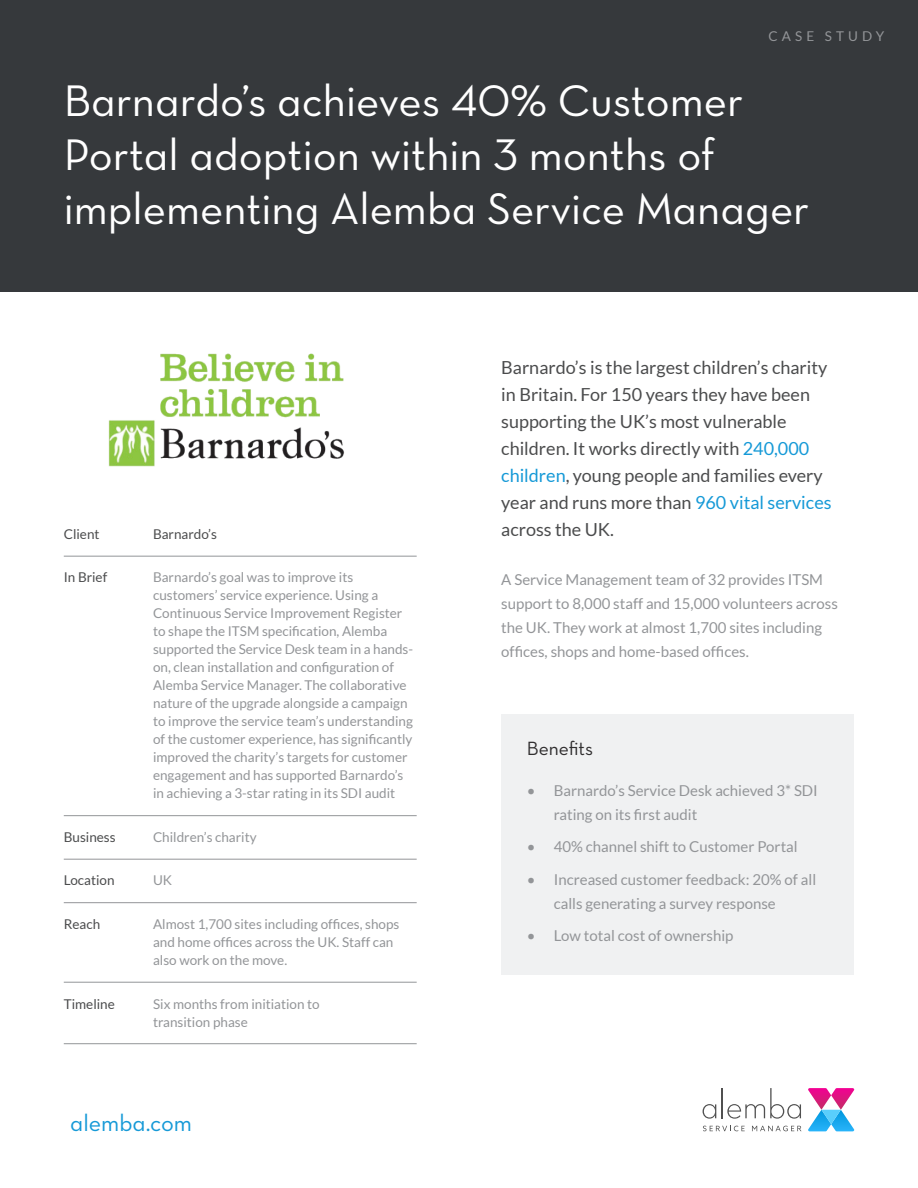
<style>
.page{position:relative;width:918px;height:1188px;background:#fff}
.page>*{position:absolute;margin:0;border:0;box-sizing:border-box;transform-origin:0 0}
.Large_heading{font:45px/54px "Neutra Text Book Alt";color:#fff}
.Medium_heading{font:24px "Neutra Text Book Alt";color:#1599d7}
.Small_heading{font:19.5px "Neutra Text Book Alt";color:#312f30}
.Intro{font:18px/27px "Lato";color:#4b4c4d}
.Body_text{font:15px/24px "Lato";color:#939598}
.Rules{font:13.5px/18px "Lato";color:#939598}
.Rules-2{font:13.5px "Lato";color:#4b4c4d}
.Caption_text__right{font:13.5px "Lato";letter-spacing:.3em;color:#939598}
.s1{color:#1599d7}
</style>
<div class="page">
<svg style="left:703px;top:1126px;width:42px;height:5px"></svg>
<svg style="left:752px;top:1126px;width:50px;height:5px"></svg>
<svg style="left:808px;top:1088px;width:46px;height:43px"></svg>
<svg style="left:703px;top:1104px;width:13px;height:15px"></svg>
<hr style="left:722px;top:1088px;width:1px;height:30px;background:#505050">
<svg style="left:727px;top:1088px;width:74px;height:31px"></svg>
<div style="left:0;top:0;width:918px;height:291px;background:#36393c"></div>
<hr style="left:64px;top:556px;width:353px;height:1px;background:#939598">
<hr style="left:64px;top:815px;width:353px;height:1px;background:#939598">
<hr style="left:64px;top:859px;width:353px;height:1px;background:#939598">
<hr style="left:64px;top:902px;width:353px;height:1px;background:#939598">
<hr style="left:64px;top:982px;width:353px;height:1px;background:#939598">
<hr style="left:64px;top:1043px;width:353px;height:1px;background:#939598">
<div style="left:501px;top:714px;width:353px;height:261px;background:#f0f1f2"></div>
<img style="left:108px;top:353px;width:237px;height:114px">
<p class="Caption_text__right" style="left:769px;top:29px;width:117px">CASE STUDY</p>
<p class="Large_heading" style="left:64px;top:73px;width:747px">Barnardo’s achieves 40% Customer<br>Portal adoption within 3 months of implementing Alemba Service Manager</p>
<p class="Rules-2" style="left:64px;top:527px;width:37px">Client</p>
<p class="Rules-2" style="left:153px;top:527px;width:65px">Barnardo’s</p>
<p class="Rules-2" style="left:64px;top:570px;width:45px">In Brief</p>
<p class="Rules" style="left:153px;top:568px;width:262px">Barnardo’s goal was to improve its customers’ service experience. Using a Continuous Service Improvement Register to shape the ITSM specification, Alemba supported the Service Desk team in a hands&shy;on, clean installation and configuration of Alemba Service Manager. The collaborative nature of the upgrade alongside a campaign to improve the service team’s understanding of the customer experience, has significantly improved the charity’s targets for customer engagement and has supported Barnardo’s in achieving a 3-star rating in its SDI audit</p>
<p class="Rules-2" style="left:64px;top:830px;width:53px">Business</p>
<p class="Rules" style="left:153px;top:828px;width:105px">Children’s charity</p>
<p class="Rules-2" style="left:64px;top:873px;width:52px">Location</p>
<p class="Rules" style="left:153px;top:872px;width:21px">UK</p>
<p class="Rules-2" style="left:64px;top:917px;width:38px">Reach</p>
<p class="Rules" style="left:153px;top:915px;width:248px">Almost 1,700 sites including offices, shops and home offices across the UK. Staff can also work on the move.</p>
<p class="Rules-2" style="left:64px;top:996px;width:53px">Timeline</p>
<p class="Rules" style="left:153px;top:995px;width:168px">Six months from initiation to transition phase</p>
<p class="Medium_heading" style="left:70px;top:1109px;width:123px">alemba.com</p>
<p class="Intro" style="left:501px;top:353px;width:332px">Barnardo’s is the largest children’s charity in Britain. For 150 years they have been supporting the UK’s most vulnerable children. It works directly with <span class="s1">240,000 children</span>, young people and families every year and runs more than <span class="s1">960 vital services </span>across the UK.</p>
<p class="Body_text" style="left:501px;top:568px;width:338px">A Service Management team of 32 provides ITSM support to 8,000 staff and 15,000 volunteers across the UK. They work at almost 1,700 sites including offices, shops and home-based offices.</p>
<p class="Small_heading" style="left:527px;top:736px;width:68px">Benefits</p>
<p class="Body_text" style="left:554px;top:778px;width:266px;text-indent:-27px">• Barnardo’s Service Desk achieved 3* SDI rating on its first audit</p>
<p class="Body_text" style="left:527px;top:835px;width:272px">• 40% channel shift to Customer Portal</p>
<p class="Body_text" style="left:554px;top:867px;width:264px;text-indent:-27px">• Increased customer feedback: 20% of all calls generating a survey response</p>
<p class="Body_text" style="left:527px;top:924px;width:208px">• Low total cost of ownership</p>
</div>
